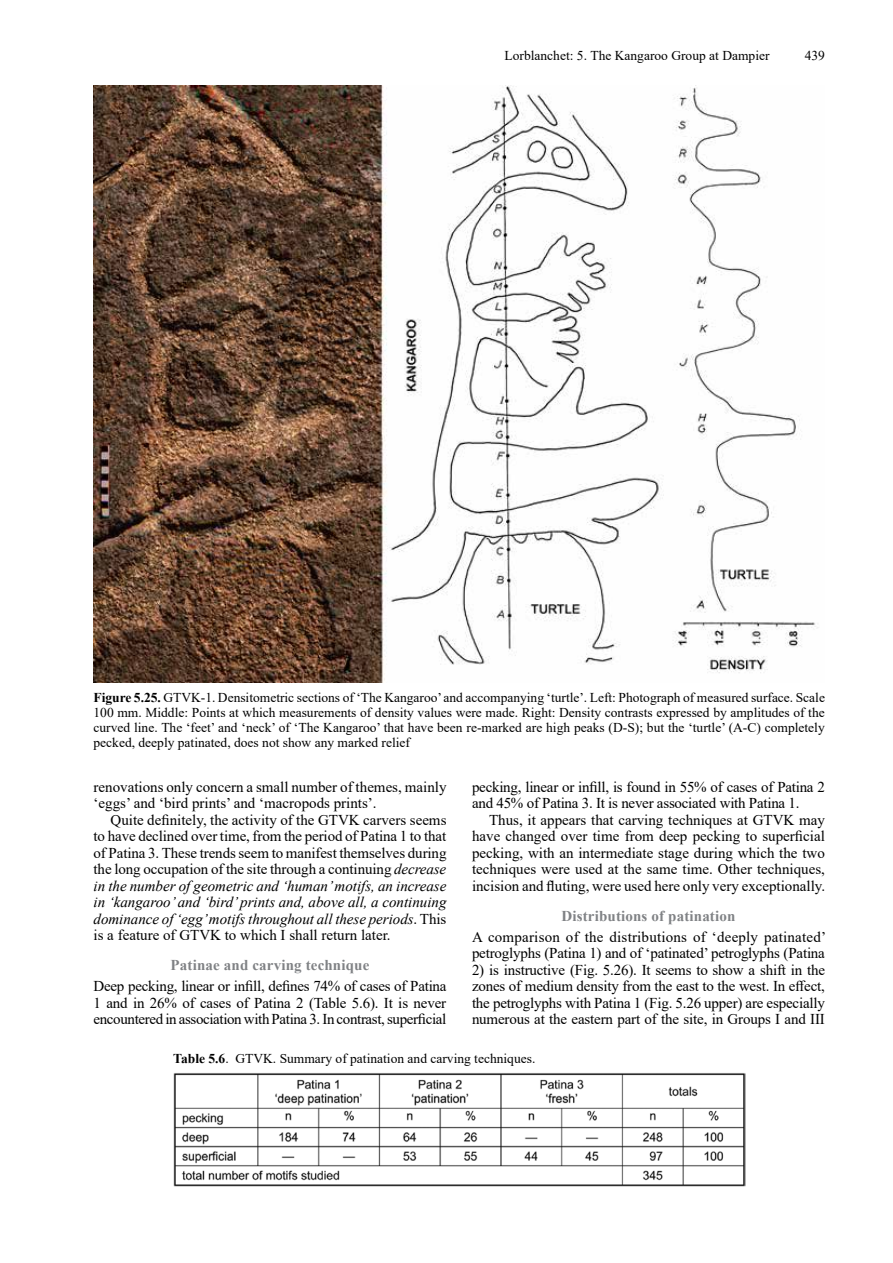
<style>
.page{position:relative;width:893px;height:1263px;background:#fff}
.page>*{position:absolute;margin:0;border:0;box-sizing:border-box;transform-origin:0 0}
.t1{font:15px/16.5px "Times New Roman";letter-spacing:-.01em;color:#000;text-align:justify}
.t2{font:700 15px "Times New Roman";letter-spacing:.01em;color:#808285}
.t3{font:13.5px/15px "Times New Roman";color:#000;text-align:justify}
.s1{font-weight:700}
.s2{font-style:italic}
</style>
<div class="page">
<img style="left:94px;top:86px;width:724px;height:596px">
<img style="left:173px;top:1073px;width:572px;height:113px">
<p class="t3" style="left:505px;top:48px;width:267px">Lorblanchet: 5. The Kangaroo Group at Dampier</p>
<p class="t3" style="left:805px;top:48px;width:22px">439</p>
<p class="t3" style="left:94px;top:689px;width:733px"><span class="s1">Figure 5.25.</span> GTVK-1. Densitometric sections of ‘The Kangaroo’ and accompanying ‘turtle’. Left: Photograph of measured surface. Scale 100 mm. Middle: Points at which measurements of density values were made. Right: Density contrasts expressed by amplitudes of the curved line. The ‘feet’ and ‘neck’ of ‘The Kangaroo’ that have been re-marked are high peaks (D-S); but the ‘turtle’ (A-C) completely pecked, deeply patinated, does not show any marked relief</p>
<p class="t1" style="left:94px;top:778px;width:354px">renovations only concern a small number of themes, mainly ‘eggs’ and ‘bird prints’ and ‘macropods prints’.</p>
<p class="t1" style="left:94px;top:811px;width:354px;text-indent:17px">Quite definitely, the activity of the GTVK carvers seems to have declined over time, from the period of Patina 1 to that of Patina 3. These trends seem to manifest themselves during the long occupation of the site through a continuing <span class="s2">decrease in the number of geometric and ‘human’ motifs, an increase in ‘kangaroo’ and ‘bird’ prints and, above all, a continuing dominance of ‘egg’ motifs throughout all these periods</span>. This is a feature of GTVK to which I shall return later.</p>
<p class="t2" style="left:171px;top:954px;width:200px">Patinae and carving technique</p>
<p class="t1" style="left:94px;top:977px;width:354px">Deep pecking, linear or infill, defines 74% of cases of Patina 1 and in 26% of cases of Patina 2 (Table 5.6). It is never encountered in association with Patina 3. In contrast, superficial</p>
<p class="t1" style="left:472px;top:778px;width:354px">pecking, linear or infill, is found in 55% of cases of Patina 2 and 45% of Patina 3. It is never associated with Patina 1.</p>
<p class="t1" style="left:472px;top:811px;width:355px;text-indent:17px">Thus, it appears that carving techniques at GTVK may have changed over time from deep pecking to superficial pecking, with an intermediate stage during which the two techniques were used at the same time. Other techniques, incision and fluting, were used here only very exceptionally.</p>
<p class="t2" style="left:561px;top:905px;width:175px">Distributions of patination</p>
<p class="t1" style="left:472px;top:928px;width:356px">A comparison of the distributions of ‘deeply patinated’ petroglyphs (Patina 1) and of ‘patinated’ petroglyphs (Patina</p>
<p class="t1" style="left:472px;top:961px;width:355px">2) is instructive (Fig. 5.26). It seems to show a shift in the zones of medium density from the east to the west. In effect, the petroglyphs with Patina 1 (Fig. 5.26 upper) are especially numerous at the eastern part of the site, in Groups I and III</p>
<p class="t3" style="left:173px;top:1051px;width:364px"><span class="s1">Table 5.6</span>. GTVK. Summary of patination and carving techniques.</p>
</div>
